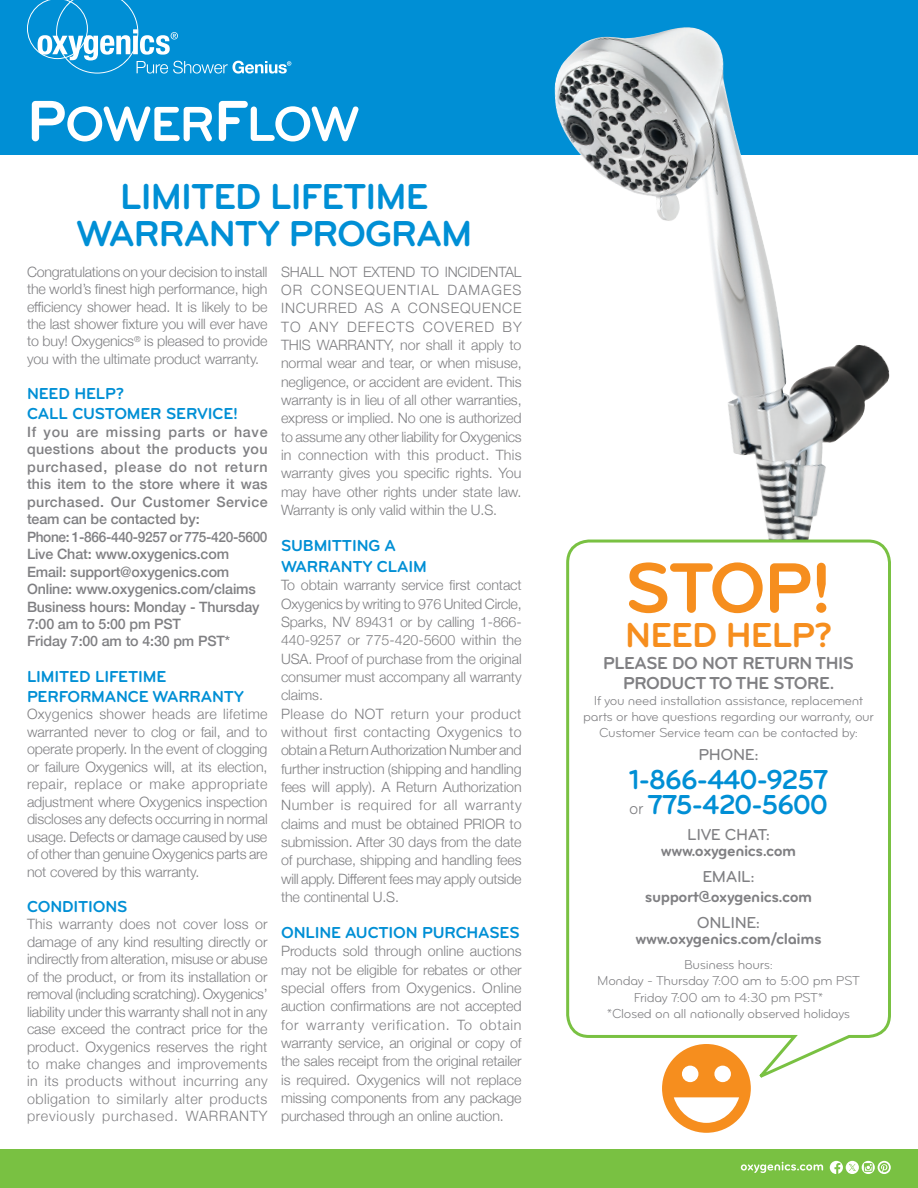
<style>
.page{position:relative;width:918px;height:1188px;background:#fff}
.page>*{position:absolute;margin:0;border:0;box-sizing:border-box;transform-origin:0 0}
.t1{font:73.5px "Bryant Bold Alternate";color:#f68e1e}
.t2{font:51px "Bryant Bold Alternate SC850";letter-spacing:-.045em;color:#fff}
.t3{font:37.5px/37.5px "Bryant Bold Alternate";letter-spacing:-.025em;color:#008fd5;text-align:center}
.t4{font:36px "Bryant Bold Alternate";letter-spacing:-.025em;color:#f68e1e}
.t5{font:28.5px "Bryant Bold Alternate";letter-spacing:-.025em;color:#008fd5;scale:.92 1}
.t6{font:18px "Bryant Bold Alternate";letter-spacing:-.025em;color:#808083}
.Warranty_Letter_Header{font:16.5px/20.1px "Bryant Bold Alternate";letter-spacing:-.01em;color:#008fd5}
.t7{font:16.5px "Bryant Bold Alternate";letter-spacing:-.025em;color:#808083}
.t8{font:16.5px "Bryant Medium Alternate";letter-spacing:-.025em;color:#808083}
.Warranty_Letter_description{font:300 14.25px/18.3px "Helvetica Neue";letter-spacing:-.01em;color:#808083;text-align:justify}
.Warranty_Letter_Need_Help{font:500 14.25px/17.4px "Helvetica Neue";letter-spacing:-.01em;color:#808083;text-align:justify}
.Warranty_Letter_Need_Help-2{font:500 14.25px "Helvetica Neue";letter-spacing:-.01em;color:#808083;scale:.96 1}
.t9{font:13.5px/16.2px "Bryant Regular Alternate";letter-spacing:-.025em;color:#808083;text-align:center}
.s1{font-size:60px}
.s2{font-family:"Bryant Regular Alternate";font-size:18px;color:#808083}
</style>
<div class="page">
<div style="left:0;top:0;width:918px;height:155px;background:#008fd5"></div>
<svg style="left:27px;top:0;width:264px;height:74px"></svg>
<div style="left:0;top:1149px;width:918px;height:39px;background:#79c142"></div>
<svg style="left:741px;top:1161px;width:150px;height:13px"></svg>
<img style="left:554px;top:27px;width:336px;height:511px">
<svg style="left:566px;top:538px;width:325px;height:544px"></svg>
<div style="left:662px;top:1044px;width:89px;height:89px;background:#f68e1e;border-radius:50%"></div>
<svg style="left:674px;top:1097px;width:65px;height:26px"></svg>
<div style="left:682px;top:1066px;width:16px;height:16px;background:#fff;border-radius:50%"></div>
<div style="left:714px;top:1066px;width:17px;height:16px;background:#fff;border-radius:50%"></div>
<p class="t2" style="left:27px;top:92px;width:334px"><span class="s1">P</span>OWER<span class="s1">F</span>LOW</p>
<p class="t3" style="left:76px;top:178px;width:398px">LIMITED LIFETIME<br>WARRANTY PROGRAM</p>
<p class="Warranty_Letter_description" style="left:27px;top:262px;width:242px;line-height:17.4px">Congratulations on your decision to install the world’s finest high performance, high efficiency shower head. It is likely to be the last shower fixture you will ever have to buy! Oxygenics<sup>®</sup> is pleased to provide you with the ultimate product warranty.</p>
<p class="Warranty_Letter_Header" style="left:27px;top:384px;width:213px">NEED HELP?<br>CALL CUSTOMER SERVICE!</p>
<p class="Warranty_Letter_Need_Help" style="left:27px;top:422px;width:242px">If you are missing parts or have questions about the products you purchased, please do not return this item to the store where it was purchased. Our Customer Service team can be contacted by:</p>
<p class="Warranty_Letter_Need_Help-2" style="left:27px;top:525px;width:252px">Phone: 1-866-440-9257 or 775-420-5600</p>
<p class="Warranty_Letter_Need_Help" style="left:27px;top:544px;width:204px">Live Chat: www.oxygenics.com</p>
<p class="Warranty_Letter_Need_Help" style="left:27px;top:562px;width:204px">Email: support@oxygenics.com</p>
<p class="Warranty_Letter_Need_Help" style="left:27px;top:579px;width:230px">Online: www.oxygenics.com/claims</p>
<p class="Warranty_Letter_Need_Help" style="left:27px;top:597px;width:234px;text-align:left">Business hours: Monday - Thursday<br>7:00 am to 5:00 pm PST<br>Friday 7:00 am to 4:30 pm PST*</p>
<p class="Warranty_Letter_Header" style="left:27px;top:666px;width:218px">LIMITED LIFETIME<br>PERFORMANCE WARRANTY</p>
<p class="Warranty_Letter_description" style="left:27px;top:704px;width:242px;line-height:17.4px">Oxygenics shower heads are lifetime warranted never to clog or fail, and to operate properly. In the event of clogging or failure Oxygenics will, at its election, repair, replace or make appropriate adjustment where Oxygenics inspection discloses any defects occurring in normal usage. Defects or damage caused by use of other than genuine Oxygenics parts are not covered by this warranty.</p>
<p class="Warranty_Letter_Header" style="left:27px;top:896px;width:102px">CONDITIONS</p>
<p class="Warranty_Letter_description" style="left:27px;top:914px;width:242px;line-height:17.4px">This warranty does not cover loss or damage of any kind resulting directly or indirectly from alteration, misuse or abuse of the product, or from its installation or removal (including scratching). Oxygenics’ liability under this warranty shall not in any case exceed the contract price for the product. Oxygenics reserves the right to make changes and improvements in its products without incurring any obligation to similarly alter products previously purchased. WARRANTY</p>
<p class="Warranty_Letter_description" style="left:281px;top:261px;width:242px">SHALL NOT EXTEND TO INCIDENTAL OR CONSEQUENTIAL DAMAGES INCURRED AS A CONSEQUENCE TO ANY DEFECTS COVERED BY THIS WARRANTY, nor shall it apply to normal wear and tear, or when misuse, negligence, or accident are evident. This warranty is in lieu of all other warranties, express or implied. No one is authorized to assume any other liability for Oxygenics in connection with this product. This warranty gives you specific rights. You may have other rights under state law.<br>Warranty is only valid within the U.S.</p>
<p class="Warranty_Letter_Header" style="left:281px;top:535px;width:147px;line-height:21px">SUBMITTING A<br>WARRANTY CLAIM</p>
<p class="Warranty_Letter_description" style="left:281px;top:575px;width:242px">To obtain warranty service first contact Oxygenics by writing to 976 United Circle, Sparks, NV 89431 or by calling 1-866- 440-9257 or 775-420-5600 within the USA. Proof of purchase from the original consumer must accompany all warranty claims.</p>
<p class="Warranty_Letter_description" style="left:281px;top:703px;width:242px">Please do NOT return your product without first contacting Oxygenics to obtain a Return Authorization Number and further instruction (shipping and handling fees will apply). A Return Authorization Number is required for all warranty claims and must be obtained PRIOR to submission. After 30 days from the date of purchase, shipping and handling fees will apply. Different fees may apply outside the continental U.S.</p>
<p class="Warranty_Letter_Header" style="left:281px;top:923px;width:240px">ONLINE AUCTION PURCHASES</p>
<p class="Warranty_Letter_description" style="left:281px;top:941px;width:242px">Products sold through online auctions may not be eligible for rebates or other special offers from Oxygenics. Online auction confirmations are not accepted for warranty verification. To obtain warranty service, an original or copy of the sales receipt from the original retailer is required. Oxygenics will not replace missing components from any package purchased through an online auction.</p>
<p class="t1" style="left:625px;top:542px;width:209px">STOP!</p>
<p class="t4" style="left:625px;top:612px;width:208px">NEED HELP?</p>
<p class="t6" style="left:603px;top:652px;width:252px">PLEASE DO NOT RETURN THIS</p>
<p class="t6" style="left:623px;top:672px;width:213px">PRODUCT TO THE STORE.</p>
<p class="t9" style="left:583px;top:693px;width:292px">If you need installation assistance, replacement parts or have questions regarding our warranty, our<br>Customer Service team can be contacted by:</p>
<p class="t8" style="left:699px;top:745px;width:62px">PHONE:</p>
<p class="t5" style="left:629px;top:762px;width:218px">1-866-440-9257</p>
<p class="t5" style="left:629px;top:787px;width:218px"><span class="s2">or</span> 775-420-5600</p>
<p class="t8" style="left:687px;top:824px;width:84px">LIVE CHAT:</p>
<p class="t7" style="left:661px;top:841px;width:137px">www.oxygenics.com</p>
<p class="t8" style="left:702px;top:867px;width:54px">EMAIL:</p>
<p class="t7" style="left:645px;top:886px;width:169px">support@oxygenics.com</p>
<p class="t8" style="left:697px;top:912px;width:65px">ONLINE:</p>
<p class="t7" style="left:635px;top:928px;width:188px">www.oxygenics.com/claims</p>
<p class="t9" style="left:684px;top:957px;width:90px">Business hours:</p>
<p class="t9" style="left:597px;top:973px;width:264px">Monday - Thursday 7:00 am to 5:00 pm PST</p>
<p class="t9" style="left:634px;top:989px;width:191px">Friday 7:00 am to 4:30 pm PST*</p>
<p class="t9" style="left:607px;top:1005px;width:245px">*Closed on all nationally observed holidays</p>
</div>
